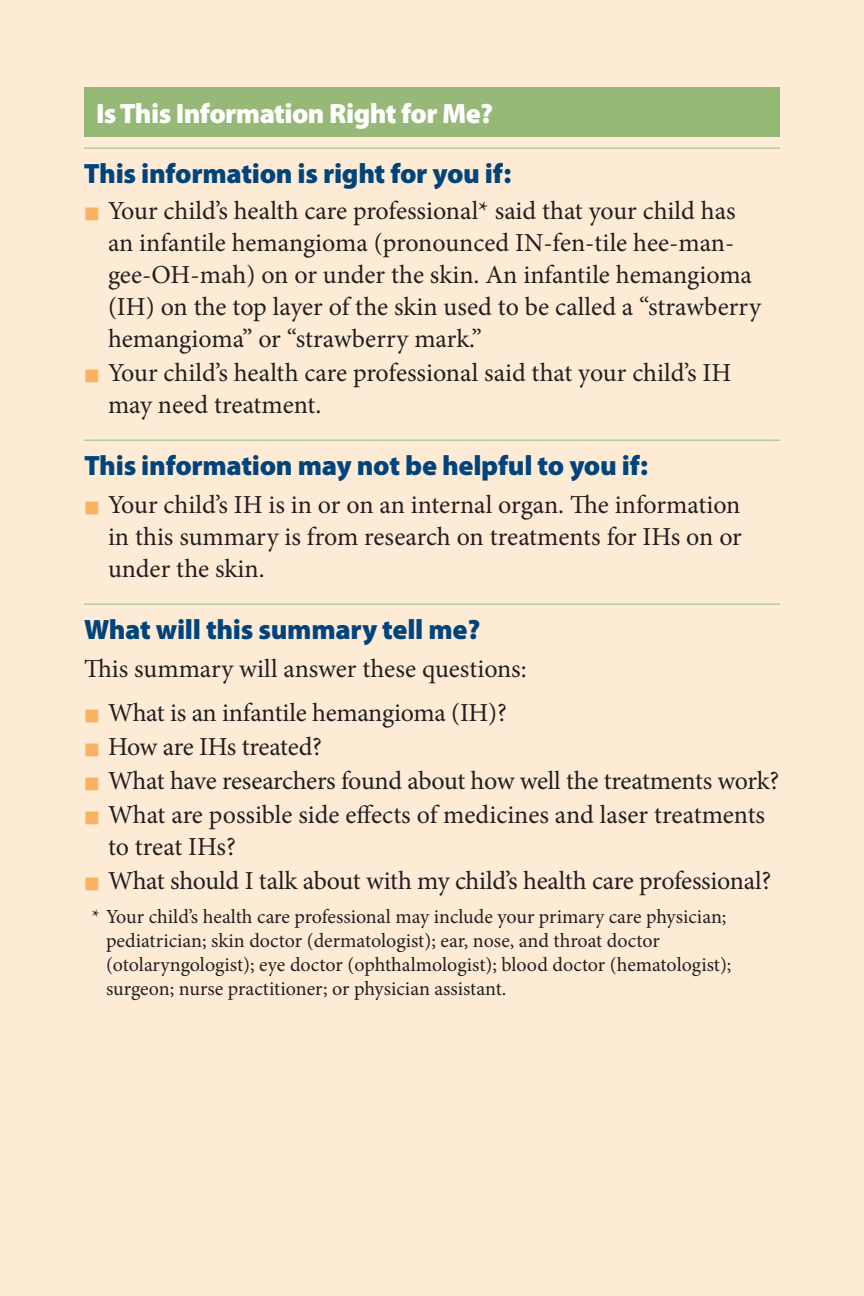
<style>
.page{position:relative;width:864px;height:1296px;background:#feebd6}
.page>*{position:absolute;margin:0;border:0;box-sizing:border-box;transform-origin:0 0}
.t1{font:900 28px "Myriad Pro";letter-spacing:-.01em;color:#00447b}
.t2{font:900 28px "Myriad Pro";letter-spacing:-.02em;color:#fff}
.t3{font:26px/32.4px "Minion Pro";letter-spacing:-.005em;color:#231f20}
.t4{font:20px/24px "Minion Pro";color:#231f20}
</style>
<div class="page">
<div style="left:84px;top:87px;width:696px;height:50px;background:#96b977"></div>
<hr style="left:84px;top:148px;width:696px;height:1px;background:#b5cc9e">
<hr style="left:84px;top:440px;width:696px;height:1px;background:#b5cc9e">
<hr style="left:84px;top:604px;width:696px;height:1px;background:#b5cc9e">
<p class="t2" style="left:96px;top:95px;width:399px">Is This Information Right for Me?</p>
<p class="t1" style="left:84px;top:155px;width:429px">This information is right for you if:</p>
<p class="t3" style="left:108px;top:195px;width:654px">Your child’s health care professional* said that your child has an infantile hemangioma (pronounced IN-fen-tile hee-man&shy;gee-OH-mah) on or under the skin. An infantile hemangioma (IH) on the top layer of the skin used to be called a “strawberry hemangioma” or “strawberry mark.”<br>Your child’s health care professional said that your child’s IH may need treatment.</p>
<p class="t1" style="left:84px;top:447px;width:566px">This information may not be helpful to you if:</p>
<p class="t3" style="left:108px;top:489px;width:635px;text-align:justify">Your child’s IH is in or on an internal organ. The information in this summary is from research on treatments for IHs on or under the skin.</p>
<p class="t1" style="left:84px;top:611px;width:398px">What will this summary tell me?</p>
<p class="t3" style="left:84px;top:647px;width:444px;line-height:44px;text-align:center">This summary will answer these questions:<br>What is an infantile hemangioma (IH)?</p>
<p class="t3" style="left:108px;top:730px;width:673px;line-height:33.6px">How are IHs treated?<br>What have researchers found about how well the treatments work?<br>What are possible side effects of medicines and laser treatments to treat IHs?<br>What should I talk about with my child’s health care professional?</p>
<p class="t4" style="left:106px;top:905px;width:627px;text-indent:-14px">* Your child’s health care professional may include your primary care physician; pediatrician; skin doctor (dermatologist); ear, nose, and throat doctor (otolaryngologist); eye doctor (ophthalmologist); blood doctor (hematologist); surgeon; nurse practitioner; or physician assistant.</p>
</div>
